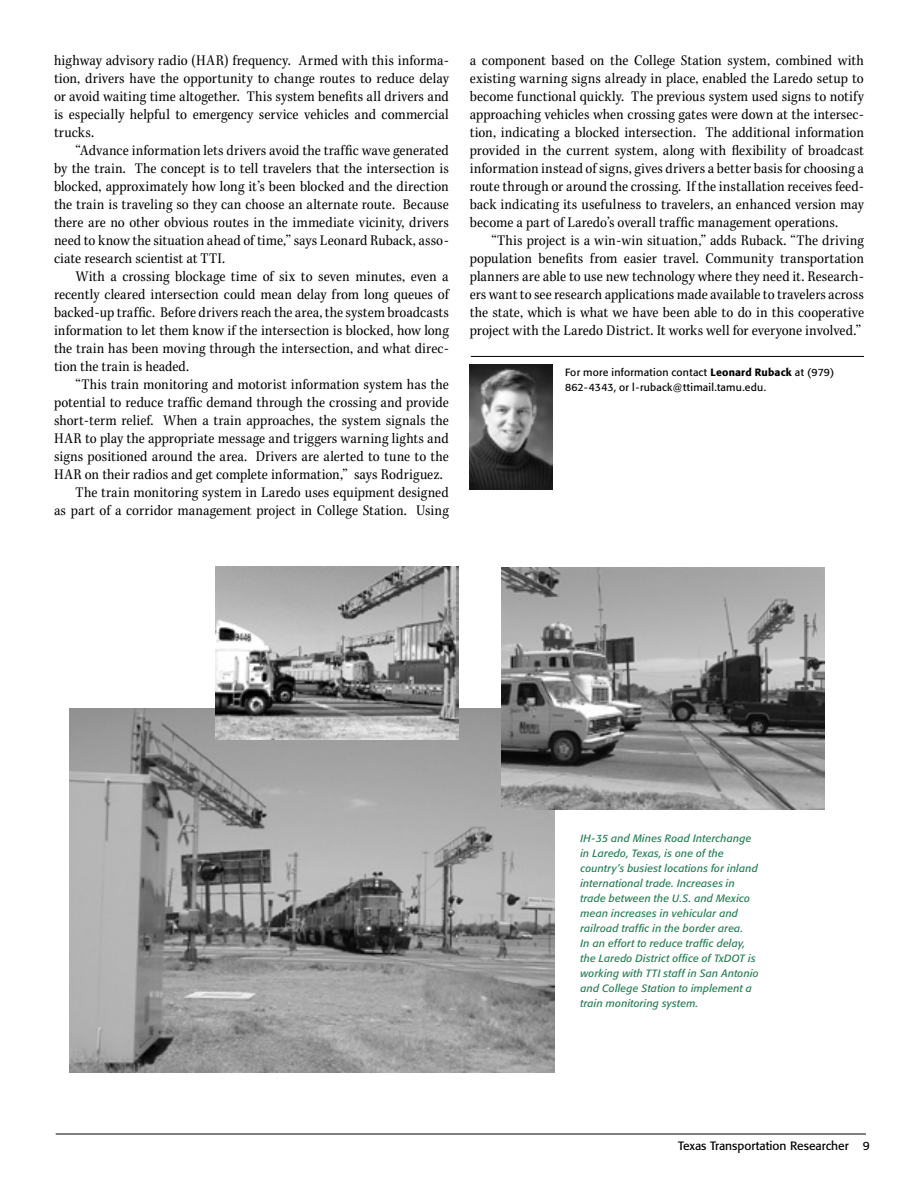
<style>
.page{position:relative;width:918px;height:1188px;background:#fff}
.page>*{position:absolute;margin:0;border:0;box-sizing:border-box;transform-origin:0 0}
.t1{font:15px/18px "Kepl MM 385 450 10";letter-spacing:.005em;color:#000;text-align:justify}
.t2{font:12px "Formata";color:#000}
.t3{font:italic 10.5px/15px "Formata";letter-spacing:.02em;color:#237c52}
.t4{font:10.5px/15px "Formata";letter-spacing:.02em;color:#000}
.s1{font-weight:500}
</style>
<div class="page">
<hr style="left:56px;top:1134px;width:810px;height:1px;background:#000">
<hr style="left:471px;top:356px;width:393px;height:1px;background:#000">
<img style="left:69px;top:708px;width:486px;height:364px">
<img style="left:215px;top:567px;width:244px;height:173px">
<img style="left:501px;top:567px;width:324px;height:243px">
<img style="left:469px;top:364px;width:83px;height:125px">
<p class="t1" style="left:54px;top:52px;width:396px">highway advisory radio (HAR) frequency. Armed with this informa&shy;tion, drivers have the opportunity to change routes to reduce delay or avoid waiting time altogether. This system benefits all drivers and is especially helpful to emergency service vehicles and commercial trucks.</p>
<p class="t1" style="left:54px;top:142px;width:396px;text-indent:22px">“Advance information lets drivers avoid the traffic wave generated by the train. The concept is to tell travelers that the intersection is blocked, approximately how long it’s been blocked and the direction the train is traveling so they can choose an alternate route. Because there are no other obvious routes in the immediate vicinity, drivers need to know the situation ahead of time,” says Leonard Ruback, asso&shy;ciate research scientist at TTI.</p>
<p class="t1" style="left:54px;top:268px;width:396px;text-indent:22px">With a crossing blockage time of six to seven minutes, even a recently cleared intersection could mean delay from long queues of backed-up traffic. Before drivers reach the area, the system broadcasts information to let them know if the intersection is blocked, how long the train has been moving through the intersection, and what direc&shy;tion the train is headed.</p>
<p class="t1" style="left:76px;top:376px;width:375px">“This train monitoring and motorist information system has the</p>
<p class="t1" style="left:54px;top:394px;width:396px">potential to reduce traffic demand through the crossing and provide</p>
<p class="t1" style="left:54px;top:412px;width:396px">short-term relief. When a train approaches, the system signals the</p>
<p class="t1" style="left:54px;top:430px;width:396px">HAR to play the appropriate message and triggers warning lights and</p>
<p class="t1" style="left:54px;top:448px;width:396px">signs positioned around the area. Drivers are alerted to tune to the</p>
<p class="t1" style="left:54px;top:466px;width:390px">HAR on their radios and get complete information,” says Rodriguez.</p>
<p class="t1" style="left:76px;top:484px;width:375px">The train monitoring system in Laredo uses equipment designed</p>
<p class="t1" style="left:54px;top:502px;width:396px">as part of a corridor management project in College Station. Using</p>
<p class="t1" style="left:470px;top:52px;width:396px">a component based on the College Station system, combined with existing warning signs already in place, enabled the Laredo setup to become functional quickly. The previous system used signs to notify approaching vehicles when crossing gates were down at the intersec&shy;tion, indicating a blocked intersection. The additional information provided in the current system, along with flexibility of broadcast information instead of signs, gives drivers a better basis for choosing a route through or around the crossing. If the installation receives feed&shy;back indicating its usefulness to travelers, an enhanced version may become a part of Laredo’s overall traffic management operations.</p>
<p class="t1" style="left:470px;top:232px;width:396px;text-indent:22px">“This project is a win-win situation,” adds Ruback. “The driving population benefits from easier travel. Community transportation planners are able to use new technology where they need it. Research&shy;ers want to see research applications made available to travelers across the state, which is what we have been able to do in this cooperative project with the Laredo District. It works well for everyone involved.”</p>
<p class="t4" style="left:565px;top:365px;width:271px">For more information contact <span class="s1">Leonard Ruback</span> at (979)<br>862-4343, or l-ruback@ttimail.tamu.edu.</p>
<p class="t3" style="left:580px;top:831px;width:180px">IH-35 and Mines Road Interchange in Laredo, Texas, is one of the country’s busiest locations for inland international trade. Increases in trade between the U.S. and Mexico mean increases in vehicular and railroad traffic in the border area.<br>In an effort to reduce traffic delay, the Laredo District office of TxDOT is working with TTI staff in San Antonio and College Station to implement a train monitoring system.</p>
<p class="t2" style="left:678px;top:1138px;width:193px">Texas Transportation Researcher 9</p>
</div>
